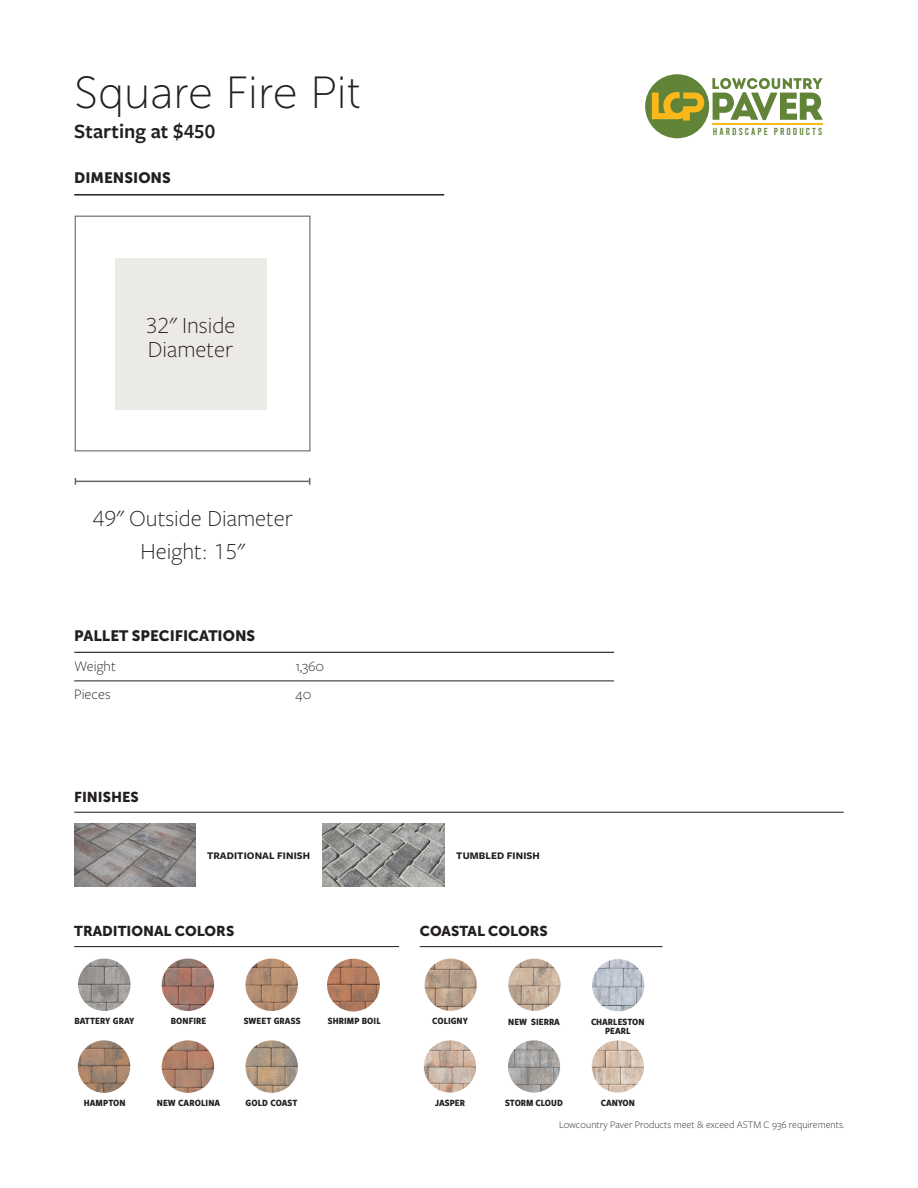
<style>
.page{position:relative;width:918px;height:1188px;background:#fff}
.page>*{position:absolute;margin:0;border:0;box-sizing:border-box;transform-origin:0 0}
.t1{font:45px "Museo Sans 100";color:#231f20}
.t2{font:300 24px/24px "Freight Sans Pro";color:#231f20}
.t3{font:600 21px "Freight Sans Pro";color:#231f20}
.t4{font:15px "Museo Sans 900";color:#231f20}
.t5{font:300 15px "Freight Sans Pro";color:#231f20}
.t6{font:14.25px "Museo Sans 900";color:#231f20}
.t7{font:300 10.5px "Freight Sans Pro";color:#231f20}
.t8{font:700 10.5px "Freight Sans Pro";letter-spacing:.01em;color:#231f20}
.t9{font:10.05px "Bebas";letter-spacing:.2em;color:#618439}
.t10{font:700 9.9px/9.9px "Freight Sans Cnd Pro";color:#231f20;text-align:center}
</style>
<div class="page">
<hr style="left:74px;top:194px;width:370px;height:2px;background:#231f20">
<img style="left:78px;top:959px;width:53px;height:52px;border-radius:26px">
<img style="left:78px;top:1040px;width:52px;height:53px;border-radius:26px">
<img style="left:162px;top:959px;width:52px;height:52px;border-radius:26px">
<img style="left:245px;top:959px;width:53px;height:52px;border-radius:26px">
<img style="left:162px;top:1040px;width:52px;height:53px;border-radius:26px">
<img style="left:245px;top:1040px;width:53px;height:53px;border-radius:26px">
<img style="left:327px;top:959px;width:53px;height:53px;border-radius:26px">
<hr style="left:74px;top:946px;width:325px;height:1px;background:#231f20">
<div style="left:526px;top:960px;width:21px;height:21px;background:#231f20;opacity:.75"></div>
<img style="left:425px;top:959px;width:52px;height:52px;border-radius:26px">
<img style="left:508px;top:959px;width:53px;height:52px;border-radius:26px">
<img style="left:592px;top:1040px;width:52px;height:53px;border-radius:26px">
<img style="left:424px;top:1040px;width:52px;height:53px;border-radius:26px">
<img style="left:508px;top:1040px;width:52px;height:53px;border-radius:26px">
<img style="left:592px;top:959px;width:52px;height:52px;border-radius:26px">
<hr style="left:420px;top:946px;width:243px;height:1px;background:#231f20">
<hr style="left:74px;top:812px;width:770px;height:1px;background:#231f20">
<div style="left:645px;top:74px;width:64px;height:64px;background:#618439;border-radius:50%"></div>
<svg style="left:652px;top:76px;width:171px;height:45px"></svg>
<hr style="left:712px;top:123px;width:111px;height:1px;background:#fcb71a">
<img style="left:75px;top:823px;width:120px;height:64px">
<img style="left:323px;top:823px;width:121px;height:64px">
<hr style="left:74px;top:652px;width:540px;height:1px;background:#231f20">
<hr style="left:74px;top:681px;width:540px;height:1px;background:#231f20">
<svg style="left:74px;top:215px;width:237px;height:237px"></svg>
<div style="left:116px;top:258px;width:151px;height:152px;background:#eceae7"></div>
<hr style="left:75px;top:481px;width:235px;height:1px;background:#67676a">
<p class="t1" style="left:74px;top:69px;width:288px">Square Fire Pit</p>
<p class="t3" style="left:74px;top:117px;width:143px">Starting at $450</p>
<p class="t4" style="left:74px;top:170px;width:98px">DIMENSIONS</p>
<p class="t2" style="left:145px;top:312px;width:92px">32" Inside<br>Diameter</p>
<p class="t2" style="left:92px;top:505px;width:202px">49" Outside Diameter</p>
<p class="t2" style="left:140px;top:538px;width:106px">Height: 15"</p>
<p class="t4" style="left:74px;top:628px;width:183px">PALLET SPECIFICATIONS</p>
<p class="t5" style="left:74px;top:656px;width:43px">Weight</p>
<p class="t5" style="left:74px;top:684px;width:38px">Pieces</p>
<p class="t6" style="left:74px;top:789px;width:66px">FINISHES</p>
<p class="t5" style="left:296px;top:656px;width:30px">1,360</p>
<p class="t5" style="left:296px;top:684px;width:17px">40</p>
<p class="t8" style="left:207px;top:848px;width:105px">TRADITIONAL FINISH</p>
<p class="t8" style="left:456px;top:848px;width:85px">TUMBLED FINISH</p>
<p class="t6" style="left:74px;top:923px;width:162px">TRADITIONAL COLORS</p>
<p class="t6" style="left:420px;top:923px;width:129px">COASTAL COLORS</p>
<p class="t10" style="left:74px;top:1015px;width:61px">BATTERY GRAY</p>
<p class="t10" style="left:171px;top:1015px;width:37px">BONFIRE</p>
<p class="t10" style="left:244px;top:1015px;width:59px">SWEET GRASS</p>
<p class="t10" style="left:328px;top:1015px;width:55px">SHRIMP BOIL</p>
<p class="t10" style="left:432px;top:1016px;width:37px">COLIGNY</p>
<p class="t10" style="left:508px;top:1016px;width:53px">NEW SIERRA</p>
<p class="t10" style="left:591px;top:1016px;width:55px">CHARLESTON<br>PEARL</p>
<p class="t10" style="left:84px;top:1097px;width:43px">HAMPTON</p>
<p class="t10" style="left:157px;top:1097px;width:65px">NEW CAROLINA</p>
<p class="t10" style="left:246px;top:1097px;width:54px">GOLD COAST</p>
<p class="t10" style="left:435px;top:1097px;width:31px">JASPER</p>
<p class="t10" style="left:505px;top:1097px;width:59px">STORM CLOUD</p>
<p class="t10" style="left:601px;top:1097px;width:36px">CANYON</p>
<p class="t9" style="left:713px;top:126px;width:111px">HARDSCAPE PRODUCTS</p>
<p class="t7" style="left:559px;top:1118px;width:287px">Lowcountry Paver Products meet &amp; exceed ASTM C 936 requirements.</p>
</div>
